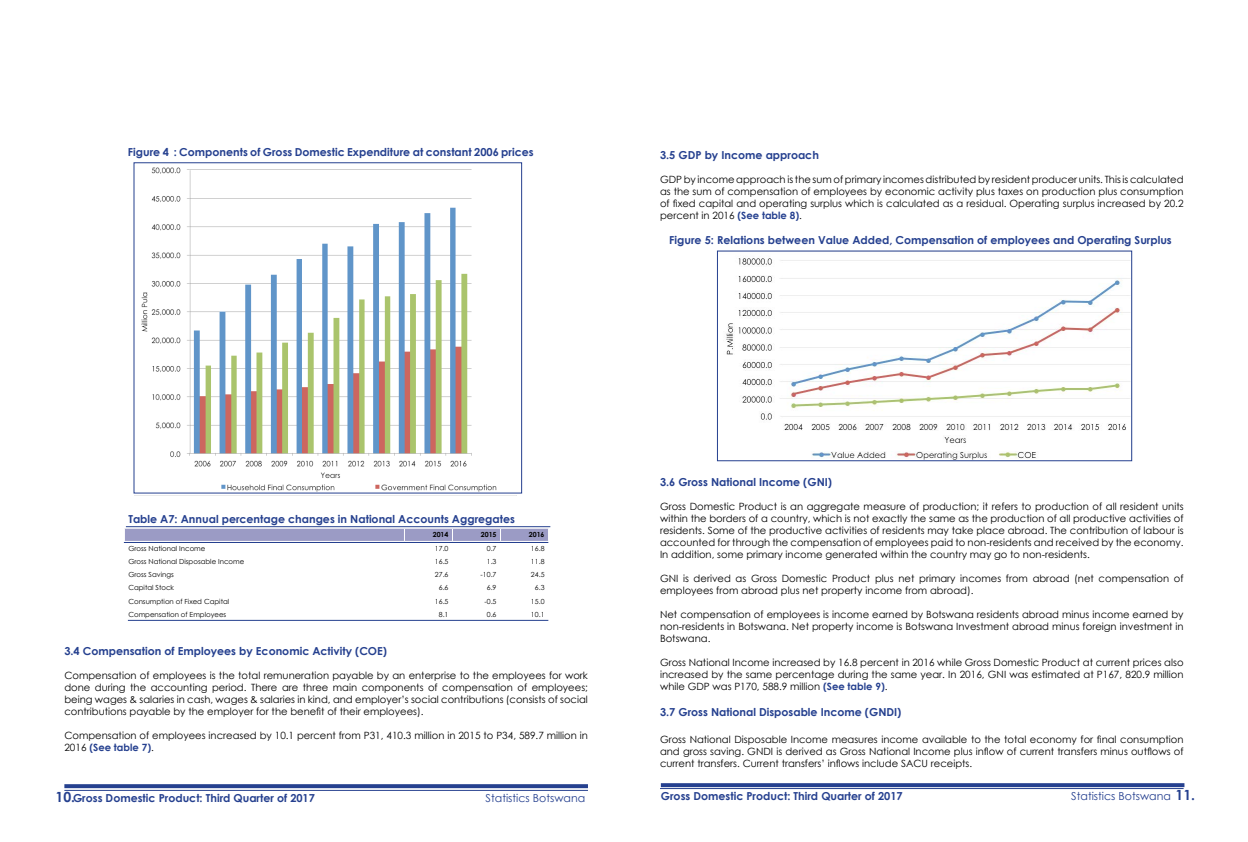
<style>
.page{position:relative;width:1248px;height:842px;background:#fff}
.page>*{position:absolute;margin:0;border:0;box-sizing:border-box;transform-origin:0 0}
.t1{font:700 11px "Century Gothic";color:#25408f}
.t2{font:11px "Century Gothic";color:#25408f}
.t3{font:10px/12px "Century Gothic";color:#000;text-align:justify}
.t4{font:7px "Century Gothic";color:#000}
.t5{font:700 7px "Century Gothic";color:#000}
.s1{font-weight:700;color:#25408f}
.s2{font-size:14px}
.s3{font-weight:700;font-size:14px}
</style>
<div class="page">
<hr style="left:64px;top:790px;width:524px;height:1px;background:#25408f">
<hr style="left:660px;top:788px;width:523px;height:1px;background:#25408f">
<svg style="left:64px;top:784px;width:524px;height:4px;background:#2e4893"></svg>
<svg style="left:660px;top:783px;width:524px;height:4px;background:#2e4893"></svg>
<img style="left:141px;top:168px;width:356px;height:323px">
<svg style="left:124px;top:526px;width:425px;height:94px"></svg>
<img style="left:726px;top:258px;width:404px;height:201px">
<div style="left:717px;top:250px;width:415px;height:211px;border:1px solid #25408f"></div>
<hr style="left:128px;top:620px;width:420px;height:1px;background:#25408f">
<div style="left:133px;top:162px;width:389px;height:331px;border:1px solid #25408f"></div>
<hr style="left:124px;top:542px;width:424px;height:1px;background:#25408f">
<hr style="left:126px;top:526px;width:424px;height:1px;background:#25408f">
<p class="t1" style="left:128px;top:144px;width:407px">Figure 4 : Components of Gross Domestic Expenditure at constant 2006 prices</p>
<p class="t1" style="left:660px;top:147px;width:160px">3.5 GDP by Income approach</p>
<p class="t3" style="left:660px;top:173px;width:525px">GDP by income approach is the sum of primary incomes distributed by resident producer units. This is calculated as the sum of compensation of employees by economic activity plus taxes on production plus consumption of fixed capital and operating surplus which is calculated as a residual. Operating surplus increased by 20.2 percent in 2016 <span class="s1">(See table 8)</span>.</p>
<p class="t1" style="left:669px;top:232px;width:504px">Figure 5: Relations between Value Added, Compensation of employees and Operating Surplus</p>
<p class="t1" style="left:128px;top:511px;width:388px">Table A7: Annual percentage changes in National Accounts Aggregates</p>
<p class="t5" style="left:433px;top:529px;width:17px">2014</p>
<p class="t5" style="left:481px;top:529px;width:17px">2015</p>
<p class="t5" style="left:529px;top:529px;width:17px">2016</p>
<p class="t4" style="left:128px;top:543px;width:78px">Gross National Income</p>
<p class="t4" style="left:435px;top:543px;width:15px">17.0</p>
<p class="t4" style="left:487px;top:543px;width:11px">0.7</p>
<p class="t4" style="left:531px;top:543px;width:15px">16.8</p>
<p class="t4" style="left:128px;top:556px;width:117px">Gross National Disposable Income</p>
<p class="t4" style="left:435px;top:556px;width:15px">16.5</p>
<p class="t4" style="left:487px;top:556px;width:11px">1.3</p>
<p class="t4" style="left:531px;top:556px;width:15px">11.8</p>
<p class="t4" style="left:128px;top:570px;width:47px">Gross Savings</p>
<p class="t4" style="left:435px;top:570px;width:15px">27.6</p>
<p class="t4" style="left:480px;top:570px;width:17px">-10.7</p>
<p class="t4" style="left:531px;top:570px;width:15px">24.5</p>
<p class="t4" style="left:128px;top:583px;width:47px">Capital Stock</p>
<p class="t4" style="left:439px;top:583px;width:11px">6.6</p>
<p class="t4" style="left:487px;top:583px;width:11px">6.9</p>
<p class="t4" style="left:535px;top:583px;width:11px">6.3</p>
<p class="t4" style="left:128px;top:596px;width:102px">Consumption of Fixed Capital</p>
<p class="t4" style="left:435px;top:596px;width:15px">16.5</p>
<p class="t4" style="left:484px;top:596px;width:14px">-0.5</p>
<p class="t4" style="left:531px;top:596px;width:15px">15.0</p>
<p class="t4" style="left:128px;top:609px;width:99px">Compensation of Employees</p>
<p class="t4" style="left:439px;top:609px;width:11px">8.1</p>
<p class="t4" style="left:487px;top:609px;width:11px">0.6</p>
<p class="t4" style="left:531px;top:609px;width:15px">10.1</p>
<p class="t1" style="left:64px;top:643px;width:324px">3.4 Compensation of Employees by Economic Activity (COE)</p>
<p class="t3" style="left:64px;top:669px;width:525px">Compensation of employees is the total remuneration payable by an enterprise to the employees for work done during the accounting period. There are three main components of compensation of employees; being wages &amp; salaries in cash, wages &amp; salaries in kind, and employer’s social contributions (consists of social contributions payable by the employer for the benefit of their employees).</p>
<p class="t3" style="left:64px;top:729px;width:525px">Compensation of employees increased by 10.1 percent from P31, 410.3 million in 2015 to P34, 589.7 million in<br>2016 <span class="s1">(See table 7)</span>.</p>
<p class="t1" style="left:660px;top:473px;width:174px">3.6 Gross National Income (GNI)</p>
<p class="t3" style="left:660px;top:500px;width:525px">Gross Domestic Product is an aggregate measure of production; it refers to production of all resident units within the borders of a country, which is not exactly the same as the production of all productive activities of residents. Some of the productive activities of residents may take place abroad. The contribution of labour is accounted for through the compensation of employees paid to non-residents and received by the economy.<br>In addition, some primary income generated within the country may go to non-residents.</p>
<p class="t3" style="left:660px;top:572px;width:525px">GNI is derived as Gross Domestic Product plus net primary incomes from abroad (net compensation of employees from abroad plus net property income from abroad).</p>
<p class="t3" style="left:660px;top:608px;width:525px">Net compensation of employees is income earned by Botswana residents abroad minus income earned by non-residents in Botswana. Net property income is Botswana Investment abroad minus foreign investment in Botswana.</p>
<p class="t3" style="left:660px;top:656px;width:525px">Gross National Income increased by 16.8 percent in 2016 while Gross Domestic Product at current prices also increased by the same percentage during the same year. In 2016, GNI was estimated at P167, 820.9 million while GDP was P170, 588.9 million <span class="s1">(See table 9)</span>.</p>
<p class="t1" style="left:660px;top:704px;width:243px">3.7 Gross National Disposable Income (GNDI)</p>
<p class="t3" style="left:660px;top:733px;width:525px">Gross National Disposable Income measures income available to the total economy for final consumption and gross saving. GNDI is derived as Gross National Income plus inflow of current transfers minus outflows of current transfers. Current transfers’ inflows include SACU receipts.</p>
<p class="t1" style="left:56px;top:789px;width:261px"><span class="s2">10.</span>Gross Domestic Product: Third Quarter of 2017</p>
<p class="t2" style="left:485px;top:790px;width:101px">Statistics Botswana</p>
<p class="t1" style="left:660px;top:787px;width:243px">Gross Domestic Product: Third Quarter of 2017</p>
<p class="t2" style="left:1071px;top:788px;width:125px">Statistics Botswana <span class="s3">11.</span></p>
</div>
